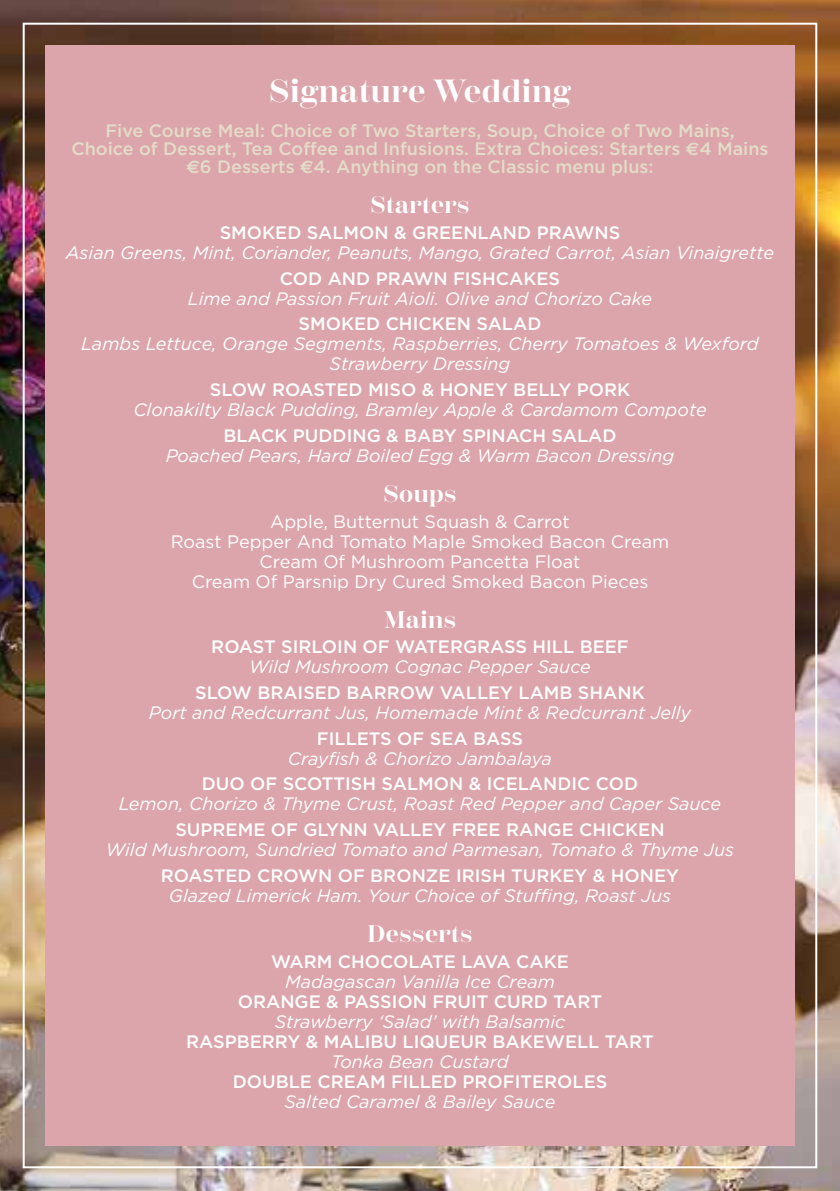
<style>
.page{position:relative;width:840px;height:1191px;background:#fff}
.page>*{position:absolute;margin:0;border:0;box-sizing:border-box;transform-origin:0 0}
.t1{font:700 32px "Scotch Display";letter-spacing:.02em;color:#fff}
.t2{font:700 24px "Scotch Display";letter-spacing:.02em;color:#fff}
.t3{font:italic 18px/20px "Gotham";color:#fff;text-align:center}
.t4{font:500 18px "Gotham";color:#fff}
.t5{font:500 18px/18px "Gotham";color:#e4dcc8;text-align:center}
.t6{font:18px/20px "Gotham";color:#fff;text-align:center}
.s1{font-family:"Euro Sans";font-weight:700}
</style>
<div class="page">
<img style="left:0;top:0;width:839px;height:1191px">
<div style="left:45px;top:45px;width:749px;height:1100px;background:#dba5ab"></div>
<h1 class="t1" style="left:269px;top:73px;width:303px">Signature Wedding</h1>
<p class="t5" style="left:71px;top:121px;width:698px">Five Course Meal: Choice of Two Starters, Soup, Choice of Two Mains,<br>Choice of Dessert, Tea Coffee and Infusions. Extra Choices: Starters <span class="s1">€</span>4 Mains <span class="s1">€</span>6 Desserts <span class="s1">€</span>4. Anything on the Classic menu plus:</p>
<h2 class="t2" style="left:370px;top:191px;width:100px">Starters</h2>
<p class="t4" style="left:219px;top:222px;width:402px">SMOKED SALMON &amp; GREENLAND PRAWNS</p>
<p class="t3" style="left:66px;top:243px;width:709px">Asian Greens, Mint, Coriander, Peanuts, Mango, Grated Carrot, Asian Vinaigrette</p>
<p class="t4" style="left:280px;top:268px;width:281px">COD AND PRAWN FISHCAKES</p>
<p class="t3" style="left:188px;top:288px;width:465px">Lime and Passion Fruit Aioli. Olive and Chorizo Cake</p>
<p class="t4" style="left:298px;top:314px;width:244px">SMOKED CHICKEN SALAD</p>
<p class="t3" style="left:81px;top:334px;width:678px">Lambs Lettuce, Orange Segments, Raspberries, Cherry Tomatoes &amp; Wexford<br>Strawberry Dressing</p>
<p class="t4" style="left:210px;top:379px;width:421px">SLOW ROASTED MISO &amp; HONEY BELLY PORK</p>
<p class="t3" style="left:133px;top:400px;width:574px">Clonakilty Black Pudding, Bramley Apple &amp; Cardamom Compote</p>
<p class="t4" style="left:223px;top:425px;width:394px">BLACK PUDDING &amp; BABY SPINACH SALAD</p>
<p class="t3" style="left:166px;top:445px;width:510px">Poached Pears, Hard Boiled Egg &amp; Warm Bacon Dressing</p>
<h2 class="t2" style="left:383px;top:480px;width:75px">Soups</h2>
<p class="t6" style="left:170px;top:511px;width:500px">Apple, Butternut Squash &amp; Carrot<br>Roast Pepper And Tomato Maple Smoked Bacon Cream Cream Of Mushroom Pancetta Float<br>Cream Of Parsnip Dry Cured Smoked Bacon Pieces</p>
<h2 class="t2" style="left:384px;top:605px;width:73px">Mains</h2>
<p class="t4" style="left:211px;top:637px;width:418px">ROAST SIRLOIN OF WATERGRASS HILL BEEF</p>
<p class="t3" style="left:249px;top:657px;width:343px">Wild Mushroom Cognac Pepper Sauce</p>
<p class="t4" style="left:195px;top:682px;width:451px">SLOW BRAISED BARROW VALLEY LAMB SHANK</p>
<p class="t3" style="left:149px;top:702px;width:543px">Port and Redcurrant Jus, Homemade Mint &amp; Redcurrant Jelly</p>
<p class="t4" style="left:317px;top:728px;width:207px">FILLETS OF SEA BASS</p>
<p class="t3" style="left:288px;top:748px;width:265px">Crayfish &amp; Chorizo Jambalaya</p>
<p class="t4" style="left:201px;top:774px;width:438px">DUO OF SCOTTISH SALMON &amp; ICELANDIC COD</p>
<p class="t3" style="left:119px;top:794px;width:603px">Lemon, Chorizo &amp; Thyme Crust, Roast Red Pepper and Caper Sauce</p>
<p class="t4" style="left:175px;top:819px;width:490px">SUPREME OF GLYNN VALLEY FREE RANGE CHICKEN</p>
<p class="t3" style="left:106px;top:839px;width:629px">Wild Mushroom, Sundried Tomato and Parmesan, Tomato &amp; Thyme Jus</p>
<p class="t4" style="left:161px;top:865px;width:519px">ROASTED CROWN OF BRONZE IRISH TURKEY &amp; HONEY</p>
<p class="t3" style="left:169px;top:885px;width:503px">Glazed Limerick Ham. Your Choice of Stuffing, Roast Jus</p>
<h2 class="t2" style="left:367px;top:920px;width:106px">Desserts</h2>
<p class="t4" style="left:271px;top:951px;width:299px">WARM CHOCOLATE LAVA CAKE</p>
<p class="t3" style="left:285px;top:971px;width:271px">Madagascan Vanilla Ice Cream</p>
<p class="t4" style="left:238px;top:991px;width:366px">ORANGE &amp; PASSION FRUIT CURD TART</p>
<p class="t3" style="left:274px;top:1011px;width:292px">Strawberry ‘Salad’ with Balsamic</p>
<p class="t4" style="left:186px;top:1031px;width:469px">RASPBERRY &amp; MALIBU LIQUEUR BAKEWELL TART</p>
<p class="t3" style="left:331px;top:1051px;width:179px">Tonka Bean Custard</p>
<p class="t4" style="left:232px;top:1071px;width:376px">DOUBLE CREAM FILLED PROFITEROLES</p>
<p class="t3" style="left:284px;top:1091px;width:272px">Salted Caramel &amp; Bailey Sauce</p>
</div>
